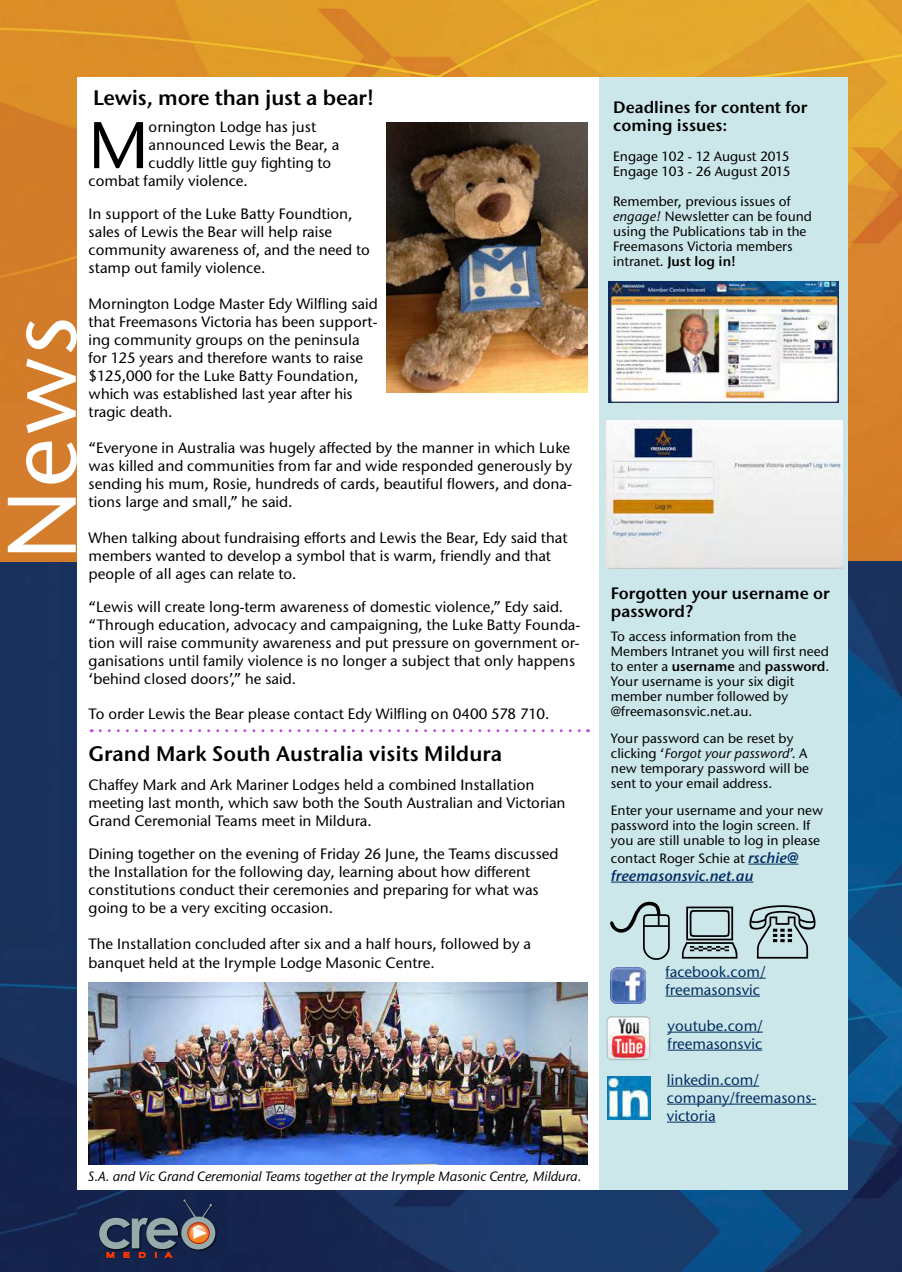
<style>
.page{position:relative;width:902px;height:1272px;background:#fff}
.page>*{position:absolute;margin:0;border:0;box-sizing:border-box;transform-origin:0 0}
.t1{font:500 97.05px "Stone Sans ITC Std";color:#fff}
.t2{font:500 65.85px "Stone Sans ITC Std";color:#000}
.t3{font:600 21px "Stone Sans ITC Std";color:#000}
.t4{font:600 16.5px/18px "Stone Sans ITC Std";color:#000}
.t5{font:500 15px/18px "Stone Sans ITC Std";color:#000}
.t6{font:500 15px/18px "Stone Sans ITC Std";color:#002d62}
.t7{font:italic 600 15px "Stone Sans ITC Std";color:#002d62}
.t8{font:500 13.5px/15px "Stone Sans ITC Std";color:#000}
.t9{font:italic 500 13.5px "Stone Sans ITC Std";letter-spacing:-.01em;color:#000}
.t10{font:7.05px "Arial";color:#ff3700;scale:1.43 1}
.s1{font-style:italic}
.s2{font-weight:600}
.s3{font-weight:600;font-style:italic;font-size:15px;color:#002d62}
</style>
<div class="page">
<div style="left:599px;top:46px;width:250px;height:1166px;background:#cce7e9"></div>
<img style="left:77px;top:1191px;width:771px;height:81px">
<img style="left:77px;top:0;width:771px;height:77px">
<img style="left:848px;top:0;width:54px;height:562px">
<img style="left:0;top:0;width:77px;height:562px">
<img style="left:848px;top:562px;width:54px;height:710px">
<img style="left:0;top:562px;width:77px;height:710px">
<img style="left:607px;top:1076px;width:44px;height:43px">
<img style="left:610px;top:968px;width:36px;height:35px">
<img style="left:606px;top:1016px;width:45px;height:44px">
<hr style="left:667px;top:1086px;width:92px;height:1px;background:#002d62">
<hr style="left:667px;top:1104px;width:149px;height:1px;background:#002d62">
<hr style="left:667px;top:1122px;width:48px;height:1px;background:#002d62">
<hr style="left:665px;top:978px;width:101px;height:1px;background:#002d62">
<hr style="left:665px;top:996px;width:95px;height:1px;background:#002d62">
<hr style="left:668px;top:1032px;width:95px;height:1px;background:#002d62">
<hr style="left:668px;top:1050px;width:94px;height:1px;background:#002d62">
<hr style="left:748px;top:864px;width:51px;height:1px;background:#002d62">
<hr style="left:611px;top:882px;width:142px;height:1px;background:#002d62">
<img style="left:605px;top:420px;width:238px;height:148px">
<img style="left:608px;top:281px;width:230px;height:122px">
<img style="left:387px;top:122px;width:200px;height:270px">
<svg style="left:100px;top:729px;width:488px;height:3px"></svg>
<img style="left:89px;top:983px;width:498px;height:181px">
<img style="left:98px;top:1217px;width:1px;height:34px">
<img style="left:180px;top:1198px;width:38px;height:53px">
<img style="left:106px;top:1258px;width:67px;height:2px">
<svg style="left:99px;top:1199px;width:116px;height:59px;background:#474d62"></svg>
<h1 class="t1" style="left:2px;top:560px;width:246px;rotate:-90deg">News</h1>
<h3 class="t3" style="left:93px;top:89px;width:283px">Lewis, more than just a bear!</h3>
<h2 class="t2" style="left:89px;top:118px;width:61px">M</h2>
<p class="t5" style="left:149px;top:119px;width:169px">ornington Lodge has just</p>
<p class="t5" style="left:149px;top:137px;width:192px">announced Lewis the Bear, a</p>
<p class="t5" style="left:149px;top:155px;width:184px">cuddly little guy fighting to</p>
<p class="t5" style="left:89px;top:173px;width:161px">combat family violence.</p>
<p class="t5" style="left:89px;top:206px;width:283px">In support of the Luke Batty Foundtion, sales of Lewis the Bear will help raise community awareness of, and the need to stamp out family violence.</p>
<p class="t5" style="left:89px;top:296px;width:291px">Mornington Lodge Master Edy Wilfling said that Freemasons Victoria has been support&shy;ing community groups on the peninsula for 125 years and therefore wants to raise $125,000 for the Luke Batty Foundation, which was established last year after his tragic death.</p>
<p class="t5" style="left:89px;top:440px;width:485px">“Everyone in Australia was hugely affected by the manner in which Luke was killed and communities from far and wide responded generously by sending his mum, Rosie, hundreds of cards, beautiful flowers, and dona&shy;tions large and small,” he said.</p>
<p class="t5" style="left:89px;top:530px;width:480px">When talking about fundraising efforts and Lewis the Bear, Edy said that members wanted to develop a symbol that is warm, friendly and that people of all ages can relate to.</p>
<p class="t5" style="left:89px;top:599px;width:493px">“Lewis will create long-term awareness of domestic violence,” Edy said. “Through education, advocacy and campaigning, the Luke Batty Founda&shy;tion will raise community awareness and put pressure on government or&shy;ganisations until family violence is no longer a subject that only happens ‘behind closed doors’,” he said.</p>
<p class="t5" style="left:89px;top:706px;width:462px">To order Lewis the Bear please contact Edy Wilfling on 0400 578 710.</p>
<h3 class="t3" style="left:89px;top:745px;width:415px">Grand Mark South Australia visits Mildura</h3>
<p class="t5" style="left:89px;top:777px;width:478px">Chaffey Mark and Ark Mariner Lodges held a combined Installation meeting last month, which saw both the South Australian and Victorian<br>Grand Ceremonial Teams meet in Mildura.</p>
<p class="t5" style="left:89px;top:846px;width:471px">Dining together on the evening of Friday 26 June, the Teams discussed the Installation for the following day, learning about how different constitutions conduct their ceremonies and preparing for what was going to be a very exciting occasion.</p>
<p class="t5" style="left:89px;top:935px;width:444px;line-height:18.9px">The Installation concluded after six and a half hours, followed by a banquet held at the Irymple Lodge Masonic Centre.</p>
<p class="t9" style="left:88px;top:1171px;width:495px">S.A. and Vic Grand Ceremonial Teams together at the Irymple Masonic Centre, Mildura.</p>
<p class="t10" style="left:106px;top:1251px;width:48px">M E D I A</p>
<p class="t4" style="left:613px;top:99px;width:196px">Deadlines for content for coming issues:</p>
<p class="t8" style="left:613px;top:150px;width:179px">Engage 102 - 12 August 2015<br>Engage 103 - 26 August 2015</p>
<p class="t8" style="left:613px;top:195px;width:200px">Remember, previous issues of <span class="s1">engage!</span> Newsletter can be found using the Publications tab in the<br>Freemasons Victoria members intranet. <span class="s2">Just log in!</span></p>
<p class="t4" style="left:611px;top:585px;width:220px">Forgotten your username or password?</p>
<p class="t8" style="left:611px;top:630px;width:220px">To access information from the<br>Members Intranet you will first need to enter a <span class="s2">username</span> and <span class="s2">password</span>.<br>Your username is your six digit member number followed by @freemasonsvic.net.au.</p>
<p class="t8" style="left:611px;top:732px;width:200px">Your password can be reset by clicking ‘<span class="s1">Forgot your password</span>’. A new temporary password will be sent to your email address.</p>
<p class="t8" style="left:611px;top:804px;width:214px">Enter your username and your new password into the login screen. If you are still unable to log in please</p>
<p class="t8" style="left:611px;top:852px;width:189px">contact Roger Schie at <span class="s3">rschie@</span></p>
<p class="t7" style="left:611px;top:869px;width:144px">freemasonsvic.net.au</p>
<p class="t6" style="left:665px;top:964px;width:102px">facebook.com/ freemasonsvic</p>
<p class="t6" style="left:668px;top:1018px;width:97px">youtube.com/ freemasonsvic</p>
<p class="t6" style="left:667px;top:1072px;width:151px">linkedin.com/ company/freemasons&shy;victoria</p>
</div>
